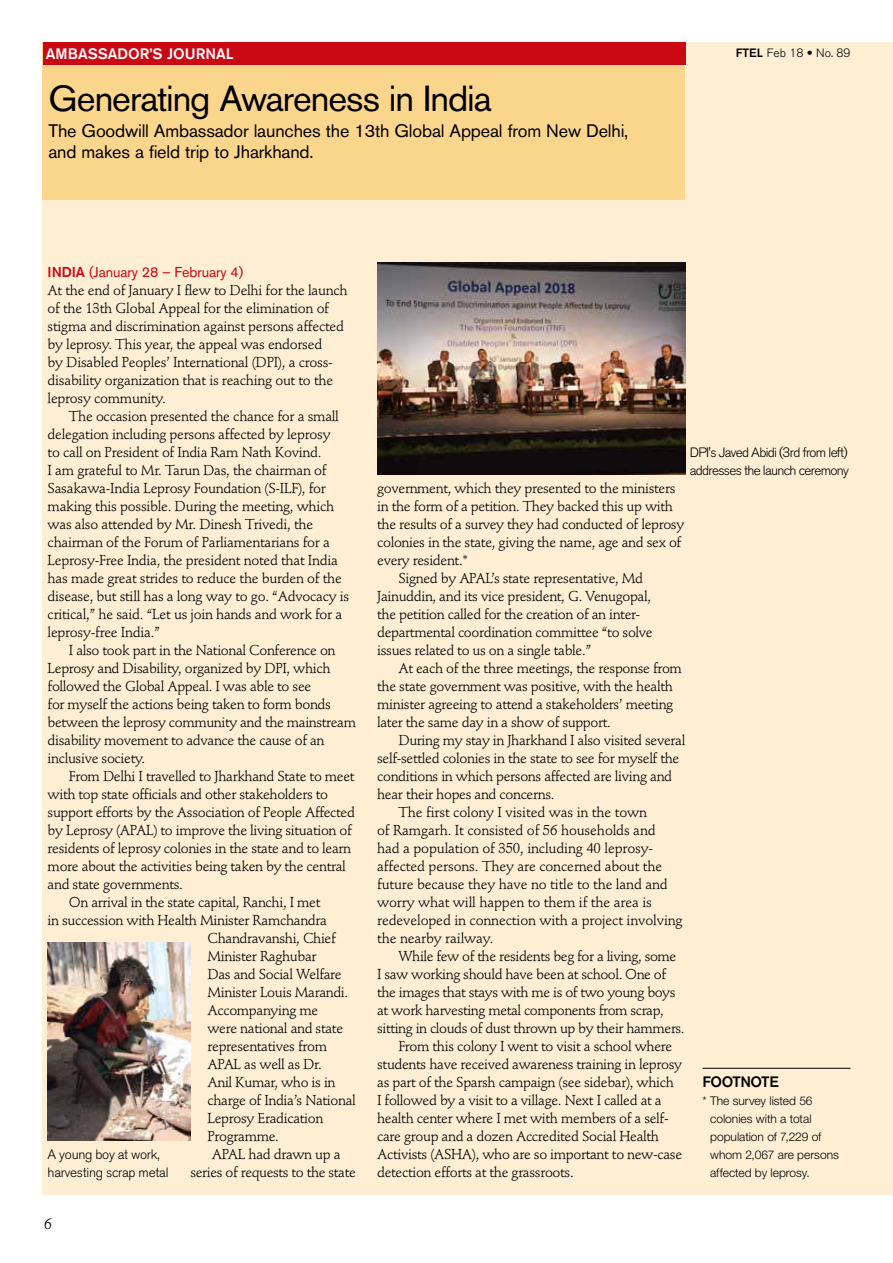
<style>
.page{position:relative;width:893px;height:1263px;background:#fff}
.page>*{position:absolute;margin:0;border:0;box-sizing:border-box;transform-origin:0 0}
.t1{font:36px "Akzidenz Grotesk BQ";letter-spacing:-.03em;color:#000}
.t2{font:18px/21.6px "Akzidenz Grotesk BQ";letter-spacing:-.01em;color:#000}
.t3{font:500 15px "Akzidenz Grotesk BQ";color:#fff}
.t4{font:500 15px "Akzidenz Grotesk BQ";letter-spacing:-.025em;color:#000}
.t5{font:15px "Stempel Schneidler Std";color:#000}
.t6{font:14.25px/18px "Stempel Schneidler Std";letter-spacing:-.025em;color:#000}
.t7{font:14.25px "Akzidenz Grotesk BQ";letter-spacing:-.005em;color:#ca0915}
.t8{font:300 13.5px/18px "Akzidenz Grotesk BQ";letter-spacing:-.05em;color:#000}
.t9{font:300 13.5px/18px "Akzidenz Grotesk BQ";letter-spacing:-.02em;color:#000}
.t10{font:300 12px/18px "Helvetica Neue LT Std";color:#000}
.t11{font:300 12px "Akzidenz Grotesk BQ";color:#000}
.s1{font-weight:500}
.s2{font-family:"Akzidenz Grotesk";font-weight:900}
</style>
<div class="page">
<div style="left:43px;top:43px;width:807px;height:1152px;background:#feefd4"></div>
<div style="left:850px;top:43px;width:43px;height:1152px;background:#feefd4"></div>
<div style="left:43px;top:43px;width:642px;height:157px;background:#fcd68c"></div>
<div style="left:43px;top:43px;width:642px;height:22px;background:#ca0915"></div>
<img style="left:48px;top:942px;width:142px;height:198px">
<img style="left:377px;top:263px;width:308px;height:211px">
<hr style="left:702px;top:1068px;width:148px;height:1px;background:#000">
<p class="t3" style="left:46px;top:45px;width:189px">AMBASSADOR’S JOURNAL</p>
<h1 class="t1" style="left:48px;top:77px;width:445px">Generating Awareness in India</h1>
<p class="t2" style="left:48px;top:120px;width:581px">The Goodwill Ambassador launches the 13th Global Appeal from New Delhi, and makes a field trip to Jharkhand.</p>
<p class="t11" style="left:736px;top:46px;width:116px"><span class="s1">FTEL</span> Feb 18 <span class="s2">•</span> No. 89</p>
<p class="t7" style="left:48px;top:263px;width:197px"><span class="s1">INDIA</span> (January 28 – February 4)</p>
<p class="t6" style="left:48px;top:281px;width:302px">At the end of January I flew to Delhi for the launch of the 13th Global Appeal for the elimination of stigma and discrimination against persons affected by leprosy. This year, the appeal was endorsed<br>by Disabled Peoples’ International (DPI), a cross&shy;disability organization that is reaching out to the leprosy community.</p>
<p class="t6" style="left:48px;top:407px;width:303px;text-indent:21px">The occasion presented the chance for a small delegation including persons affected by leprosy<br>to call on President of India Ram Nath Kovind.<br>I am grateful to Mr. Tarun Das, the chairman of Sasakawa-India Leprosy Foundation (S-ILF), for making this possible. During the meeting, which was also attended by Mr. Dinesh Trivedi, the chairman of the Forum of Parliamentarians for a Leprosy-Free India, the president noted that India has made great strides to reduce the burden of the disease, but still has a long way to go. “Advocacy is critical,” he said. “Let us join hands and work for a leprosy-free India.”</p>
<p class="t6" style="left:48px;top:641px;width:310px;text-indent:21px">I also took part in the National Conference on Leprosy and Disability, organized by DPI, which followed the Global Appeal. I was able to see<br>for myself the actions being taken to form bonds between the leprosy community and the mainstream disability movement to advance the cause of an inclusive society.</p>
<p class="t6" style="left:69px;top:767px;width:287px">From Delhi I travelled to Jharkhand State to meet</p>
<p class="t6" style="left:48px;top:785px;width:282px">with top state officials and other stakeholders to</p>
<p class="t6" style="left:48px;top:803px;width:309px">support efforts by the Association of People Affected</p>
<p class="t6" style="left:48px;top:821px;width:306px">by Leprosy (APAL) to improve the living situation of</p>
<p class="t6" style="left:48px;top:839px;width:305px">residents of leprosy colonies in the state and to learn</p>
<p class="t6" style="left:48px;top:857px;width:300px">more about the activities being taken by the central</p>
<p class="t6" style="left:48px;top:875px;width:137px">and state governments.</p>
<p class="t6" style="left:69px;top:893px;width:253px">On arrival in the state capital, Ranchi, I met</p>
<p class="t6" style="left:48px;top:911px;width:281px">in succession with Health Minister Ramchandra</p>
<p class="t6" style="left:207px;top:929px;width:130px">Chandravanshi, Chief</p>
<p class="t6" style="left:207px;top:947px;width:111px">Minister Raghubar</p>
<p class="t6" style="left:207px;top:965px;width:136px">Das and Social Welfare</p>
<p class="t6" style="left:207px;top:983px;width:142px">Minister Louis Marandi.</p>
<p class="t6" style="left:207px;top:1001px;width:112px">Accompanying me</p>
<p class="t6" style="left:207px;top:1019px;width:137px">were national and state</p>
<p class="t6" style="left:207px;top:1037px;width:121px">representatives from</p>
<p class="t6" style="left:207px;top:1055px;width:116px">APAL as well as Dr.</p>
<p class="t6" style="left:207px;top:1073px;width:130px">Anil Kumar, who is in</p>
<p class="t6" style="left:207px;top:1091px;width:150px">charge of India’s National</p>
<p class="t6" style="left:207px;top:1109px;width:117px">Leprosy Eradication</p>
<p class="t6" style="left:207px;top:1127px;width:73px">Programme.</p>
<p class="t6" style="left:212px;top:1145px;width:130px">APAL had drawn up a</p>
<p class="t6" style="left:190px;top:1163px;width:167px">series of requests to the state</p>
<p class="t9" style="left:48px;top:1145px;width:122px">A young boy at work, harvesting scrap metal</p>
<p class="t5" style="left:44px;top:1215px;width:9px">6</p>
<p class="t8" style="left:690px;top:443px;width:161px">DPI's Javed Abidi (3rd from left) addresses the launch ceremony</p>
<p class="t6" style="left:377px;top:479px;width:300px">government, which they presented to the ministers</p>
<p class="t6" style="left:377px;top:497px;width:297px">in the form of a petition. They backed this up with</p>
<p class="t6" style="left:377px;top:515px;width:309px">the results of a survey they had conducted of leprosy</p>
<p class="t6" style="left:377px;top:533px;width:306px">colonies in the state, giving the name, age and sex of</p>
<p class="t6" style="left:377px;top:551px;width:92px">every resident.*</p>
<p class="t6" style="left:398px;top:569px;width:246px">Signed by APAL’s state representative, Md</p>
<p class="t6" style="left:377px;top:587px;width:275px">Jainuddin, and its vice president, G. Venugopal,</p>
<p class="t6" style="left:377px;top:605px;width:264px">the petition called for the creation of an inter-</p>
<p class="t6" style="left:377px;top:623px;width:277px">departmental coordination committee “to solve</p>
<p class="t6" style="left:377px;top:641px;width:216px">issues related to us on a single table.”</p>
<p class="t6" style="left:398px;top:659px;width:285px">At each of the three meetings, the response from</p>
<p class="t6" style="left:377px;top:677px;width:297px">the state government was positive, with the health</p>
<p class="t6" style="left:377px;top:695px;width:298px">minister agreeing to attend a stakeholders’ meeting</p>
<p class="t6" style="left:377px;top:713px;width:235px">later the same day in a show of support.</p>
<p class="t6" style="left:398px;top:731px;width:288px">During my stay in Jharkhand I also visited several</p>
<p class="t6" style="left:377px;top:749px;width:304px">self-settled colonies in the state to see for myself the</p>
<p class="t6" style="left:377px;top:767px;width:296px">conditions in which persons affected are living and</p>
<p class="t6" style="left:377px;top:785px;width:179px">hear their hopes and concerns.</p>
<p class="t6" style="left:398px;top:803px;width:250px">The first colony I visited was in the town</p>
<p class="t6" style="left:377px;top:821px;width:280px">of Ramgarh. It consisted of 56 households and</p>
<p class="t6" style="left:377px;top:839px;width:278px">had a population of 350, including 40 leprosy-</p>
<p class="t6" style="left:377px;top:857px;width:287px">affected persons. They are concerned about the</p>
<p class="t6" style="left:377px;top:875px;width:292px">future because they have no title to the land and</p>
<p class="t6" style="left:377px;top:893px;width:276px">worry what will happen to them if the area is</p>
<p class="t6" style="left:377px;top:911px;width:307px">redeveloped in connection with a project involving</p>
<p class="t6" style="left:377px;top:929px;width:118px">the nearby railway.</p>
<p class="t6" style="left:398px;top:947px;width:279px">While few of the residents beg for a living, some</p>
<p class="t6" style="left:377px;top:965px;width:290px">I saw working should have been at school. One of</p>
<p class="t6" style="left:377px;top:983px;width:300px">the images that stays with me is of two young boys</p>
<p class="t6" style="left:377px;top:1001px;width:288px">at work harvesting metal components from scrap,</p>
<p class="t6" style="left:377px;top:1019px;width:309px">sitting in clouds of dust thrown up by their hammers.</p>
<p class="t6" style="left:398px;top:1037px;width:275px">From this colony I went to visit a school where</p>
<p class="t6" style="left:377px;top:1055px;width:306px">students have received awareness training in leprosy</p>
<p class="t6" style="left:377px;top:1073px;width:298px">as part of the Sparsh campaign (see sidebar), which</p>
<p class="t6" style="left:377px;top:1091px;width:286px">I followed by a visit to a village. Next I called at a</p>
<p class="t6" style="left:377px;top:1109px;width:293px">health center where I met with members of a self-</p>
<p class="t6" style="left:377px;top:1127px;width:283px">care group and a dozen Accredited Social Health</p>
<p class="t6" style="left:377px;top:1145px;width:307px">Activists (ASHA), who are so important to new-case</p>
<p class="t6" style="left:377px;top:1163px;width:198px">detection efforts at the grassroots.</p>
<p class="t4" style="left:702px;top:1072px;width:78px">FOOTNOTE</p>
<p class="t10" style="left:710px;top:1091px;width:130px;text-indent:-8px">* The survey listed 56 colonies with a total population of 7,229 of whom 2,067 are persons affected by leprosy.</p>
</div>
